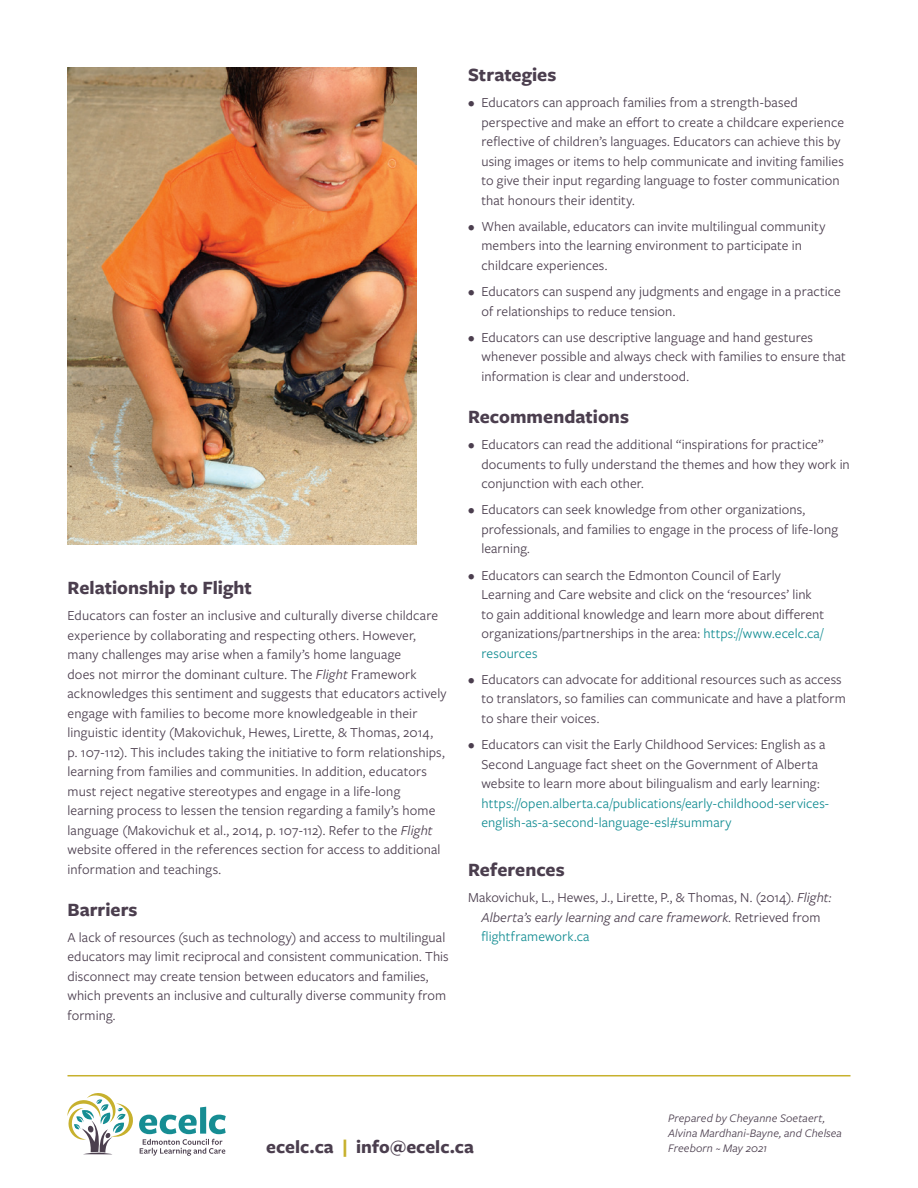
<style>
.page{position:relative;width:918px;height:1188px;background:#fff}
.page>*{position:absolute;margin:0;border:0;box-sizing:border-box;transform-origin:0 0}
.t1{font:700 19.5px "Freight Sans Pro";color:#4b3e4e}
.t2{font:700 19.05px "Freight Sans Pro";color:#4b3e4e}
.bullets{font:14.25px/19.5px "Freight Sans Pro";letter-spacing:.005em;color:#4b3e4e}
.t3{font:italic 12px/15px "Freight Sans Pro";letter-spacing:.01em;color:#4b3e4e}
.s1{font-style:italic}
.s2{color:#138d93}
.s3{color:#c7b12d}
</style>
<div class="page">
<svg style="left:67px;top:1093px;width:159px;height:63px"></svg>
<hr style="left:68px;top:1075px;width:782px;height:1px;background:#c7b12d">
<img style="left:68px;top:68px;width:349px;height:476px">
<p class="t1" style="left:68px;top:574px;width:186px">Relationship to Flight</p>
<p class="bullets" style="left:68px;top:605px;width:381px">Educators can foster an inclusive and culturally diverse childcare experience by collaborating and respecting others. However, many challenges may arise when a family’s home language<br>does not mirror the dominant culture. The <span class="s1">Flight</span> Framework acknowledges this sentiment and suggests that educators actively engage with families to become more knowledgeable in their linguistic identity (Makovichuk, Hewes, Lirette, &amp; Thomas, 2014, p. 107-112). This includes taking the initiative to form relationships, learning from families and communities. In addition, educators must reject negative stereotypes and engage in a life-long learning process to lessen the tension regarding a family’s home language (Makovichuk et al., 2014, p. 107-112). Refer to the <span class="s1">Flight </span>website offered in the references section for access to additional information and teachings.</p>
<p class="t1" style="left:68px;top:896px;width:72px">Barriers</p>
<p class="bullets" style="left:68px;top:927px;width:383px">A lack of resources (such as technology) and access to multilingual educators may limit reciprocal and consistent communication. This disconnect may create tension between educators and families, which prevents an inclusive and culturally diverse community from forming.</p>
<p class="t1" style="left:468px;top:61px;width:90px">Strategies</p>
<p class="bullets" style="left:482px;top:92px;width:364px;text-indent:-14px">• Educators can approach families from a strength-based perspective and make an effort to create a childcare experience reflective of children’s languages. Educators can achieve this by using images or items to help communicate and inviting families to give their input regarding language to foster communication that honours their identity.</p>
<p class="bullets" style="left:482px;top:216px;width:345px;text-indent:-14px">• When available, educators can invite multilingual community members into the learning environment to participate in childcare experiences.</p>
<p class="bullets" style="left:482px;top:281px;width:361px;text-indent:-14px">• Educators can suspend any judgments and engage in a practice of relationships to reduce tension.</p>
<p class="bullets" style="left:482px;top:327px;width:366px;text-indent:-14px">• Educators can use descriptive language and hand gestures whenever possible and always check with families to ensure that information is clear and understood.</p>
<p class="t1" style="left:468px;top:403px;width:162px">Recommendations</p>
<p class="bullets" style="left:482px;top:434px;width:370px;text-indent:-14px">• Educators can read the additional “inspirations for practice” documents to fully understand the themes and how they work in conjunction with each other.</p>
<p class="bullets" style="left:482px;top:499px;width:358px;text-indent:-14px">• Educators can seek knowledge from other organizations, professionals, and families to engage in the process of life-long learning.</p>
<p class="bullets" style="left:482px;top:565px;width:344px;text-indent:-14px">• Educators can search the Edmonton Council of Early Learning and Care website and click on the ‘resources’ link to gain additional knowledge and learn more about different organizations/partnerships in the area: <span class="s2">https://www.ecelc.ca/ resources</span></p>
<p class="bullets" style="left:482px;top:669px;width:366px;text-indent:-14px">• Educators can advocate for additional resources such as access to translators, so families can communicate and have a platform to share their voices.</p>
<p class="bullets" style="left:482px;top:734px;width:349px;text-indent:-14px">• Educators can visit the Early Childhood Services: English as a Second Language fact sheet on the Government of Alberta website to learn more about bilingualism and early learning: <span class="s2">https://open.alberta.ca/publications/early-childhood-services&shy;english-as-a-second-language-esl#summary</span></p>
<p class="t1" style="left:468px;top:856px;width:98px">References</p>
<p class="bullets" style="left:481px;top:887px;width:352px;text-indent:-13px">Makovichuk, L., Hewes, J., Lirette, P., &amp; Thomas, N. (2014). <span class="s1">Flight:<br>Alberta’s early learning and care framework.</span> Retrieved from <span class="s2">flightframework.ca</span></p>
<h2 class="t2" style="left:266px;top:1134px;width:209px">ecelc.ca <span class="s3">|</span> info@ecelc.ca</h2>
<p class="t3" style="left:668px;top:1111px;width:175px">Prepared by Cheyanne Soetaert,<br>Alvina Mardhani-Bayne, and Chelsea<br>Freeborn ~ May 2021</p>
</div>
